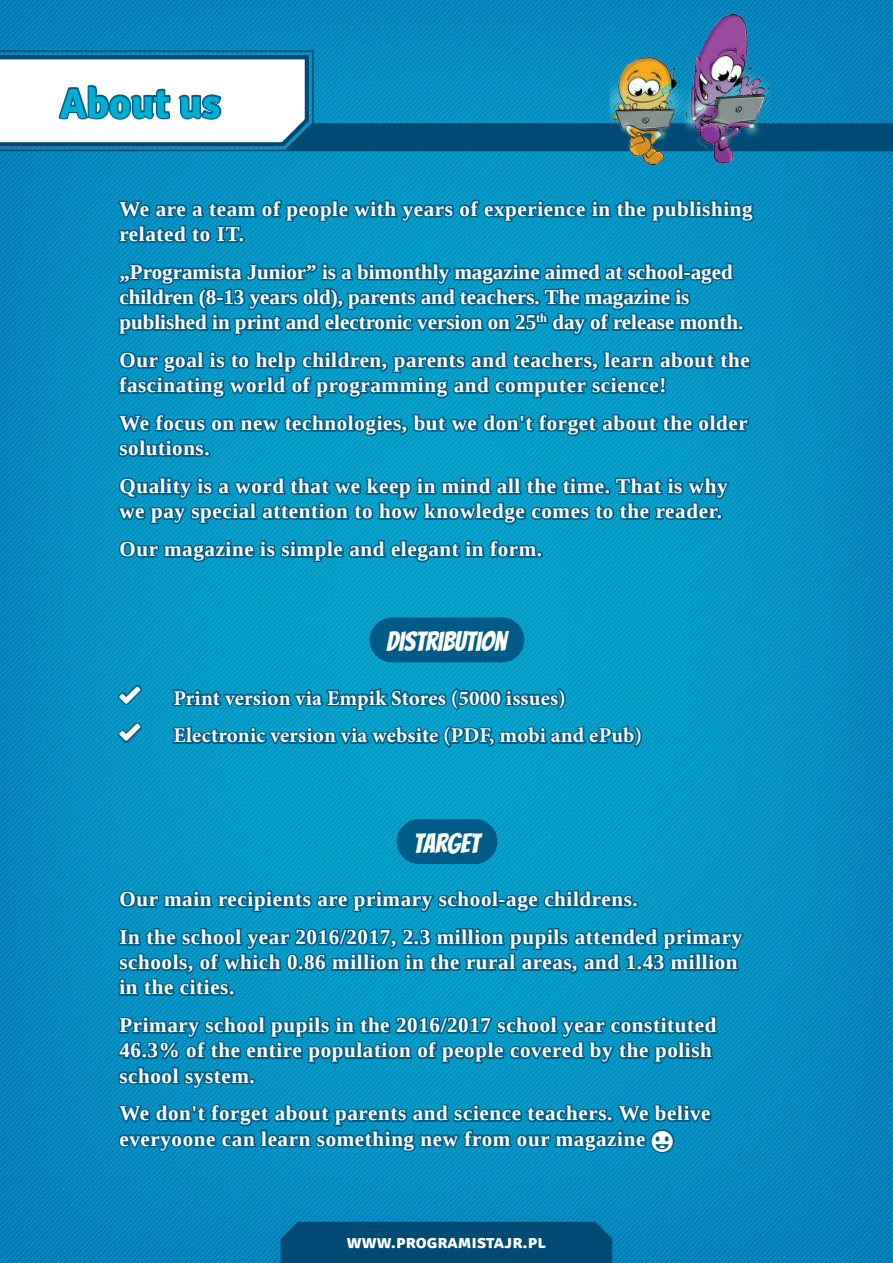
<style>
.page{position:relative;width:893px;height:1263px;background:#fff}
.page>*{position:absolute;margin:0;border:0;box-sizing:border-box;transform-origin:0 0}
.Title_body{font:700 42px "Signika";color:#00afd3}
.t1{font:27px "Bangers";color:#fff}
.Body_sA{font:700 21px/25.2px "Liberation Serif";letter-spacing:.03em;color:#fff}
.Body_sA-2{font:700 21px/25.2px "Liberation Serif";color:#fff}
.t2{font:700 21px "Minion Pro";letter-spacing:.01em;color:#fff}
.t3{font:700 18px "Signika";color:#fff}
.s1{font-family:"Web Hosting Hub Glyphs";font-weight:400}
</style>
<div class="page">
<img style="left:0;top:0;width:893px;height:1263px">
<div style="left:281px;top:1222px;width:331px;height:41px;background:#004b74"></div>
<svg style="left:117px;top:197px;width:639px;height:48px;background:#0284b1"></svg>
<svg style="left:116px;top:260px;width:630px;height:77px;background:#027ca8"></svg>
<svg style="left:117px;top:348px;width:635px;height:53px;background:#027fab"></svg>
<svg style="left:116px;top:411px;width:634px;height:49px;background:#038ab5"></svg>
<svg style="left:116px;top:474px;width:614px;height:53px;background:#0280ab"></svg>
<svg style="left:117px;top:537px;width:428px;height:28px;background:#0281ab"></svg>
<svg style="left:115px;top:682px;width:29px;height:25px"></svg>
<svg style="left:115px;top:720px;width:29px;height:25px"></svg>
<svg style="left:0;top:50px;width:893px;height:102px"></svg>
<svg style="left:171px;top:617px;width:472px;height:247px;background:#0391bb"></svg>
<svg style="left:117px;top:887px;width:523px;height:28px;background:#0280ab"></svg>
<svg style="left:116px;top:925px;width:629px;height:74px;background:#0283af"></svg>
<svg style="left:116px;top:1013px;width:603px;height:77px;background:#0281ae"></svg>
<img style="left:606px;top:14px;width:168px;height:150px">
<svg style="left:117px;top:1102px;width:596px;height:53px;background:#027aa8"></svg>
<p class="Title_body" style="left:60px;top:78px;width:162px">About us</p>
<p class="Body_sA" style="left:119px;top:196px;width:635px">We are a team of people with years of experience in the publishing related to IT.</p>
<p class="Body_sA-2" style="left:119px;top:259px;width:625px">„Programista Junior” is a bimonthly magazine aimed at school-aged children (8-13 years old), parents and teachers. The magazine is published in print and electronic version on 25<sup>th</sup> day of release month.</p>
<p class="Body_sA" style="left:119px;top:347px;width:632px">Our goal is to help children, parents and teachers, learn about the fascinating world of programming and computer science!</p>
<p class="Body_sA" style="left:119px;top:410px;width:630px">We focus on new technologies, but we don't forget about the older solutions.</p>
<p class="Body_sA" style="left:119px;top:473px;width:610px">Quality is a word that we keep in mind all the time. That is why we pay special attention to how knowledge comes to the reader.</p>
<p class="Body_sA" style="left:119px;top:536px;width:424px">Our magazine is simple and elegant in form.</p>
<h1 class="t1" style="left:387px;top:626px;width:121px">DISTRIBUTION</h1>
<p class="t2" style="left:119px;top:683px;width:448px"><span class="s1">✓</span> Print version via Empik Stores (5000 issues)</p>
<p class="t2" style="left:119px;top:721px;width:524px"><span class="s1">✓</span> Electronic version via website (PDF, mobi and ePub)</p>
<h1 class="t1" style="left:414px;top:827px;width:67px">TARGET</h1>
<p class="Body_sA" style="left:119px;top:886px;width:520px">Our main recipients are primary school-age childrens.</p>
<p class="Body_sA" style="left:119px;top:924px;width:624px">In the school year 2016/2017, 2.3 million pupils attended primary schools, of which 0.86 million in the rural areas, and 1.43 million in the cities.</p>
<p class="Body_sA" style="left:119px;top:1012px;width:598px">Primary school pupils in the 2016/2017 school year constituted<br>46.3% of the entire population of people covered by the polish school system.</p>
<p class="Body_sA" style="left:119px;top:1100px;width:593px">We don't forget about parents and science teachers. We belive everyoone can learn something new from our magazine</p>
<p class="t3" style="left:347px;top:1231px;width:201px">www.programistajr.pl</p>
</div>
